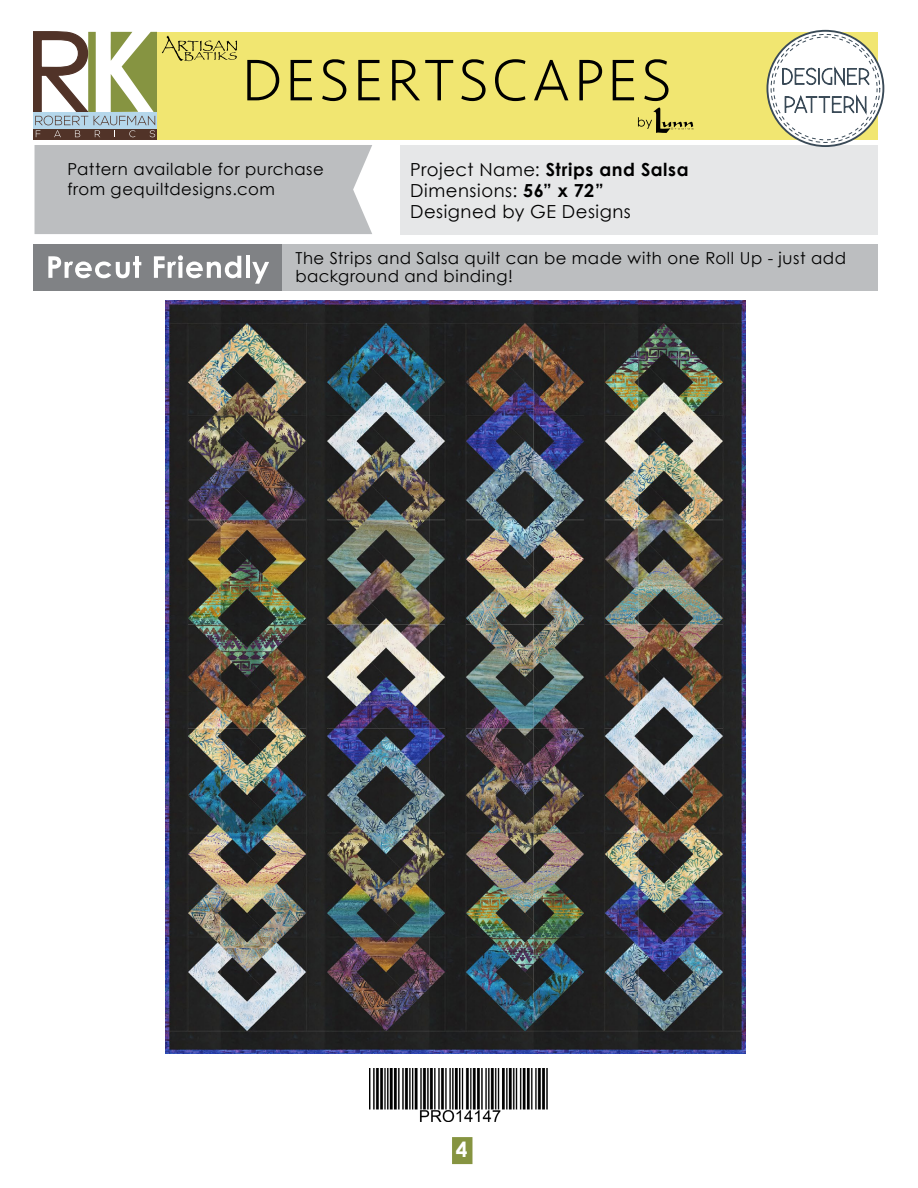
<style>
.page{position:relative;width:918px;height:1188px;background:#fff}
.page>*{position:absolute;margin:0;border:0;box-sizing:border-box;transform-origin:0 0}
.t1{font:700 21px "Century Gothic";color:#fff}
.t2{font:18px/21px "Century Gothic";letter-spacing:.03em;color:#000}
.t3{font:16.5px/19.8px "Century Gothic";letter-spacing:.035em;color:#000}
.s1{font-weight:700}
</style>
<div class="page">
<div style="left:452px;top:1137px;width:20px;height:27px;background:#869441"></div>
<img style="left:369px;top:1068px;width:179px;height:54px">
<img style="left:166px;top:300px;width:580px;height:754px">
<div style="left:35px;top:145px;width:337px;height:89px;background:#bcbec0"></div>
<div style="left:400px;top:145px;width:478px;height:89px;background:#e6e7e8"></div>
<div style="left:34px;top:245px;width:844px;height:46px;background:#bcbec0"></div>
<div style="left:34px;top:245px;width:248px;height:46px;background:#808285"></div>
<svg style="left:48px;top:256px;width:93px;height:22px"></svg>
<svg style="left:154px;top:255px;width:87px;height:23px"></svg>
<hr style="left:246px;top:256px;width:4px;height:22px;background:#fff">
<svg style="left:252px;top:262px;width:17px;height:22px"></svg>
<div style="left:153px;top:32px;width:725px;height:107px;background:#f1e671"></div>
<svg style="left:767px;top:31px;width:116px;height:115px"></svg>
<div style="left:767px;top:30px;width:117px;height:117px;border:2px solid #3a4a57;border-radius:50%"></div>
<svg style="left:771px;top:34px;width:109px;height:108px"></svg>
<div style="left:774px;top:37px;width:103px;height:103px;background:#fff;border-radius:50%"></div>
<svg style="left:782px;top:66px;width:88px;height:51px"></svg>
<svg style="left:34px;top:32px;width:278px;height:107px"></svg>
<svg style="left:322px;top:59px;width:24px;height:42px"></svg>
<svg style="left:358px;top:60px;width:22px;height:40px"></svg>
<svg style="left:392px;top:60px;width:61px;height:40px"></svg>
<svg style="left:461px;top:59px;width:25px;height:42px"></svg>
<svg style="left:495px;top:59px;width:30px;height:42px"></svg>
<svg style="left:534px;top:60px;width:34px;height:40px"></svg>
<svg style="left:579px;top:60px;width:23px;height:40px"></svg>
<svg style="left:613px;top:60px;width:21px;height:40px"></svg>
<svg style="left:644px;top:59px;width:25px;height:42px"></svg>
<svg style="left:640px;top:110px;width:178px;height:21px"></svg>
<p class="t3" style="left:67px;top:159px;width:258px">Pattern available for purchase from gequiltdesigns.com</p>
<p class="t2" style="left:410px;top:159px;width:280px">Project Name: <span class="s1">Strips and Salsa<br></span>Dimensions: <span class="s1">56” x 72”<br></span>Designed by GE Designs</p>
<p class="t3" style="left:295px;top:249px;width:552px;line-height:18px">The Strips and Salsa quilt can be made with one Roll Up - just add background and binding!</p>
<p class="t1" style="left:456px;top:1134px;width:13px">4</p>
</div>
